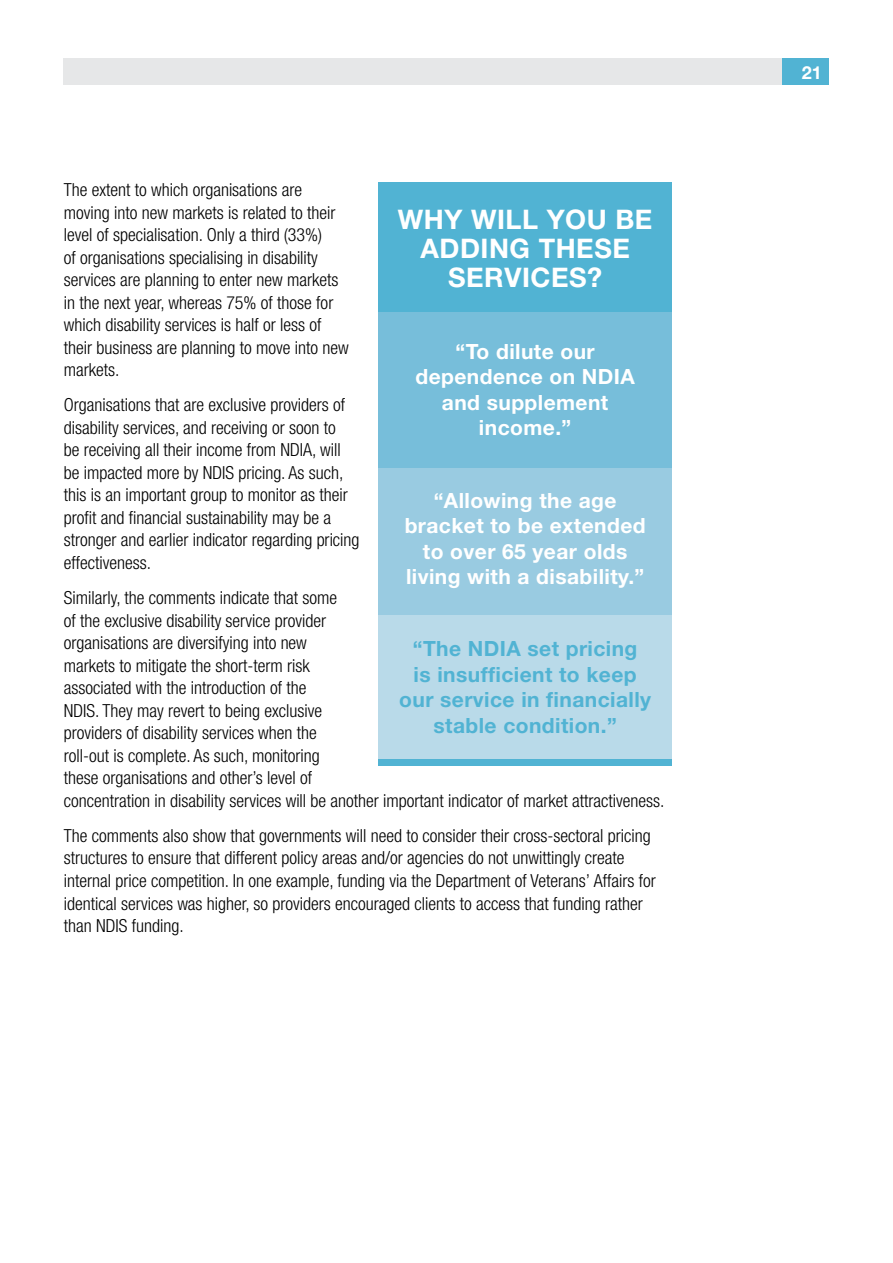
<style>
.page{position:relative;width:893px;height:1263px;background:#fff}
.page>*{position:absolute;margin:0;border:0;box-sizing:border-box;transform-origin:0 0}
.t1{font:700 27px/28.5px "Helvetica Neue";letter-spacing:.02em;color:#fff;text-align:center}
.t2{font:700 21px/25.5px "Helvetica Neue";letter-spacing:.02em;color:#fff;text-align:center}
.t3{font:700 21px/25.5px "Helvetica Neue";letter-spacing:.02em;color:#51b3d3;text-align:center}
.t4{font:300 condensed 18px/22.5px "Helvetica Neue";color:#000}
.t5{font:700 18px "Helvetica Neue";color:#fff}
</style>
<div class="page">
<div style="left:64px;top:58px;width:765px;height:27px;background:#e6e7e8"></div>
<div style="left:782px;top:58px;width:47px;height:27px;background:#51b3d3"></div>
<div style="left:378px;top:182px;width:294px;height:583px;background:#51b3d3"></div>
<div style="left:378px;top:612px;width:294px;height:147px;background:#b9dae9"></div>
<div style="left:378px;top:468px;width:294px;height:146px;background:#99cbe1"></div>
<div style="left:378px;top:313px;width:294px;height:155px;background:#77beda"></div>
<p class="t4" style="left:64px;top:178px;width:287px">The extent to which organisations are moving into new markets is related to their level of specialisation. Only a third (33%)<br>of organisations specialising in disability services are planning to enter new markets in the next year, whereas 75% of those for which disability services is half or less of their business are planning to move into new markets.</p>
<p class="t4" style="left:64px;top:394px;width:297px">Organisations that are exclusive providers of disability services, and receiving or soon to<br>be receiving all their income from NDIA, will be impacted more by NDIS pricing. As such, this is an important group to monitor as their profit and financial sustainability may be a stronger and earlier indicator regarding pricing effectiveness.</p>
<p class="t4" style="left:64px;top:586px;width:602px">Similarly, the comments indicate that some<br>of the exclusive disability service provider<br>organisations are diversifying into new<br>markets to mitigate the short-term risk<br>associated with the introduction of the<br>NDIS. They may revert to being exclusive<br>providers of disability services when the<br>roll-out is complete. As such, monitoring<br>these organisations and other’s level of<br>concentration in disability services will be another important indicator of market attractiveness.</p>
<p class="t4" style="left:64px;top:824px;width:594px">The comments also show that governments will need to consider their cross-sectoral pricing structures to ensure that different policy areas and/or agencies do not unwittingly create internal price competition. In one example, funding via the Department of Veterans’ Affairs for identical services was higher, so providers encouraged clients to access that funding rather than NDIS funding.</p>
<h1 class="t1" style="left:398px;top:205px;width:256px">WHY WILL YOU BE<br>ADDING THESE<br>SERVICES?</h1>
<p class="t2" style="left:415px;top:338px;width:221px">“To dilute our dependence on NDIA and supplement income.”</p>
<p class="t2" style="left:405px;top:487px;width:242px">“Allowing the age bracket to be extended to over 65 year olds living with a disability.”</p>
<p class="t3" style="left:399px;top:636px;width:253px">“The NDIA set pricing<br>is insufficient to keep our service in financially stable condition.”</p>
<p class="t5" style="left:802px;top:61px;width:22px">21</p>
</div>
